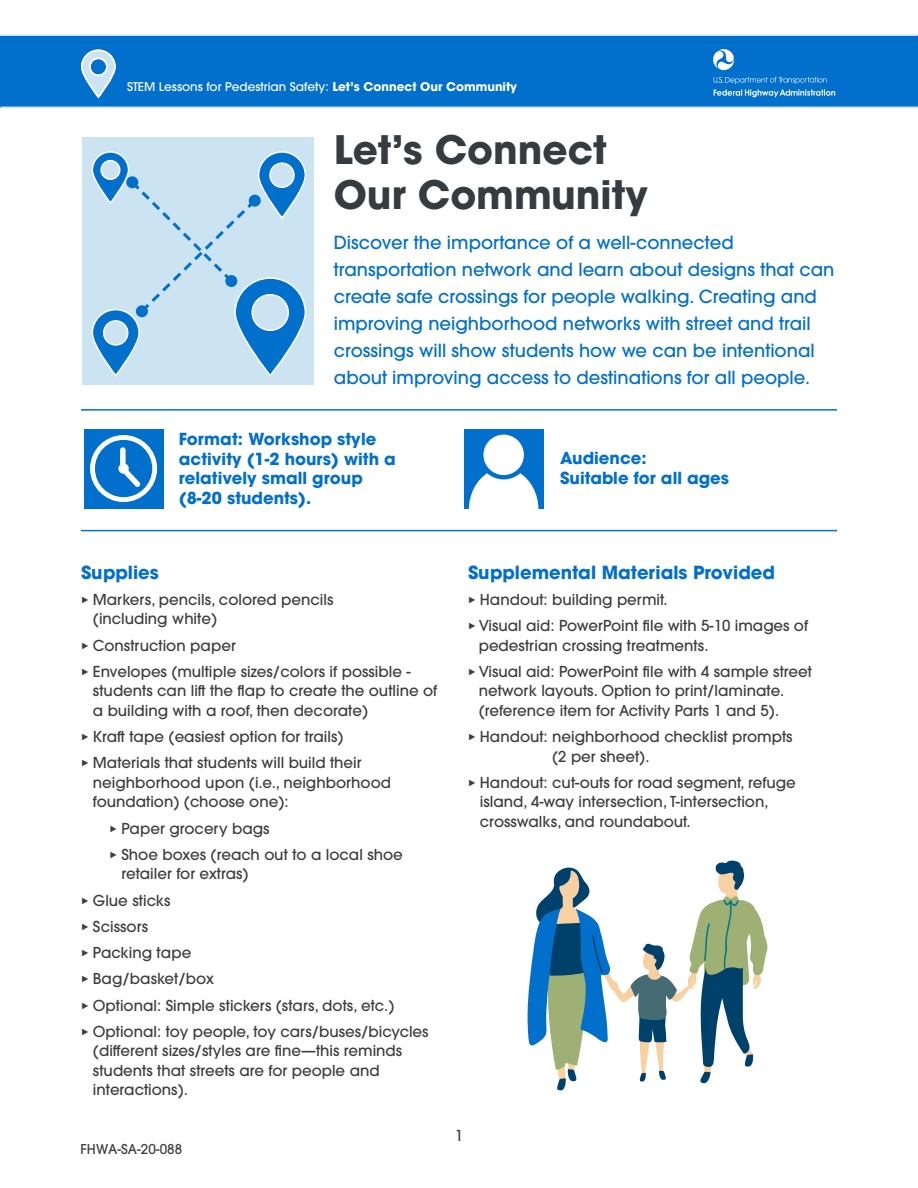
<style>
.page{position:relative;width:918px;height:1188px;background:#fff}
.page>*{position:absolute;margin:0;border:0;box-sizing:border-box;transform-origin:0 0}
.t1{font:700 39px/45px "ITC Avant Garde Pro";color:#363b40}
.t2{font:500 18px/27px "ITC Avant Garde Pro";color:#0070cc}
.t3{font:700 18px "ITC Avant Garde Pro";color:#0070cc}
.t4{font:700 16.5px/19.5px "ITC Avant Garde Pro";color:#0070cc}
.t5{font:500 15px/19.5px "ITC Avant Garde Pro";color:#3e3e3f}
.t6{font:500 13.5px "ITC Avant Garde Pro";color:#414042}
.t7{font:500 12px "ITC Avant Garde Pro";color:#fff}
.s1{font-weight:700}
.s2{font-family:"Nimbus San";font-weight:900}
</style>
<div class="page">
<div style="left:0;top:35px;width:918px;height:73px;background:#0070cc"></div>
<hr style="left:1px;top:106px;width:917px;height:2px;background:#cce3f2">
<hr style="left:0;top:34px;width:917px;height:2px;background:#cce3f2">
<svg style="left:713px;top:49px;width:21px;height:22px"></svg>
<svg style="left:714px;top:77px;width:121px;height:20px"></svg>
<hr style="left:81px;top:409px;width:756px;height:2px;background:#0070cc">
<hr style="left:81px;top:530px;width:756px;height:1px;background:#0070cc">
<div style="left:82px;top:137px;width:232px;height:247px;background:#cce3f2"></div>
<div style="left:84px;top:429px;width:79px;height:79px;background:#0070cc"></div>
<svg style="left:90px;top:435px;width:67px;height:67px"></svg>
<div style="left:464px;top:429px;width:79px;height:79px;background:#0070cc"></div>
<svg style="left:469px;top:473px;width:69px;height:35px"></svg>
<div style="left:483px;top:435px;width:41px;height:40px;background:#fff;border-radius:50%"></div>
<svg style="left:81px;top:49px;width:35px;height:50px"></svg>
<svg style="left:91px;top:151px;width:215px;height:226px"></svg>
<div style="left:126px;top:176px;width:12px;height:12px;background:#0070cc;border-radius:50%"></div>
<div style="left:225px;top:275px;width:12px;height:12px;background:#0070cc;border-radius:50%"></div>
<svg style="left:528px;top:861px;width:239px;height:230px"></svg>
<p class="t7" style="left:127px;top:79px;width:392px">STEM Lessons for Pedestrian Safety: <span class="s1">Let’s Connect Our Community</span></p>
<p class="t1" style="left:334px;top:127px;width:316px">Let’s Connect<br>Our Community</p>
<p class="t2" style="left:334px;top:229px;width:502px">Discover the importance of a well-connected transportation network and learn about designs that can create safe crossings for people walking. Creating and improving neighborhood networks with street and trail crossings will show students how we can be intentional about improving access to destinations for all people.</p>
<h1 class="t4" style="left:179px;top:429px;width:199px">Format: Workshop style</h1>
<p class="t4" style="left:179px;top:449px;width:218px">activity (1-2 hours) with a relatively small group (8-20 students).</p>
<h1 class="t4" style="left:560px;top:448px;width:88px">Audience:</h1>
<p class="t4" style="left:560px;top:468px;width:171px">Suitable for all ages</p>
<h1 class="t3" style="left:81px;top:560px;width:79px">Supplies</h1>
<p class="t5" style="left:93px;top:590px;width:242px;text-indent:-12px"><span class="s2">▸</span> Markers, pencils, colored pencils (including white)</p>
<p class="t5" style="left:81px;top:635px;width:156px"><span class="s2">▸</span> Construction paper</p>
<p class="t5" style="left:93px;top:662px;width:346px;text-indent:-12px"><span class="s2">▸</span> Envelopes (multiple sizes/colors if possible - students can lift the flap to create the outline of a building with a roof, then decorate)</p>
<p class="t5" style="left:81px;top:727px;width:264px"><span class="s2">▸</span> Kraft tape (easiest option for trails)</p>
<p class="t5" style="left:93px;top:753px;width:300px;text-indent:-12px"><span class="s2">▸</span> Materials that students will build their neighborhood upon (i.e., neighborhood foundation) (choose one):</p>
<p class="t5" style="left:110px;top:818px;width:162px"><span class="s2">▸</span> Paper grocery bags</p>
<p class="t5" style="left:121px;top:845px;width:283px;text-indent:-12px"><span class="s2">▸</span> Shoe boxes (reach out to a local shoe retailer for extras)</p>
<p class="t5" style="left:81px;top:890px;width:91px"><span class="s2">▸</span> Glue sticks</p>
<p class="t5" style="left:81px;top:917px;width:69px"><span class="s2">▸</span> Scissors</p>
<p class="t5" style="left:81px;top:943px;width:112px"><span class="s2">▸</span> Packing tape</p>
<p class="t5" style="left:81px;top:969px;width:134px"><span class="s2">▸</span> Bag/basket/box</p>
<p class="t5" style="left:81px;top:995px;width:315px"><span class="s2">▸</span> Optional: Simple stickers (stars, dots, etc.)</p>
<p class="t5" style="left:93px;top:1022px;width:337px;text-indent:-12px"><span class="s2">▸</span> Optional: toy people, toy cars/buses/bicycles (different sizes/styles are fine—this reminds students that streets are for people and interactions).</p>
<p class="t6" style="left:80px;top:1141px;width:103px">FHWA-SA-20-088</p>
<h1 class="t3" style="left:468px;top:560px;width:309px">Supplemental Materials Provided</h1>
<p class="t5" style="left:468px;top:590px;width:201px"><span class="s2">▸</span> Handout: building permit.</p>
<p class="t5" style="left:479px;top:616px;width:331px;text-indent:-11px"><span class="s2">▸</span> Visual aid: PowerPoint file with 5-10 images of pedestrian crossing treatments.</p>
<p class="t5" style="left:479px;top:662px;width:335px;text-indent:-11px"><span class="s2">▸</span> Visual aid: PowerPoint file with 4 sample street network layouts. Option to print/laminate. (reference item for Activity Parts 1 and 5).</p>
<p class="t5" style="left:552px;top:727px;width:242px;text-indent:-84px"><span class="s2">▸</span> Handout: neighborhood checklist prompts (2 per sheet).</p>
<p class="t5" style="left:480px;top:773px;width:317px;text-indent:-12px"><span class="s2">▸</span> Handout: cut-outs for road segment, refuge island, 4-way intersection, T-intersection, crosswalks, and roundabout.</p>
<p class="t5" style="left:455px;top:1126px;width:10px">1</p>
</div>
